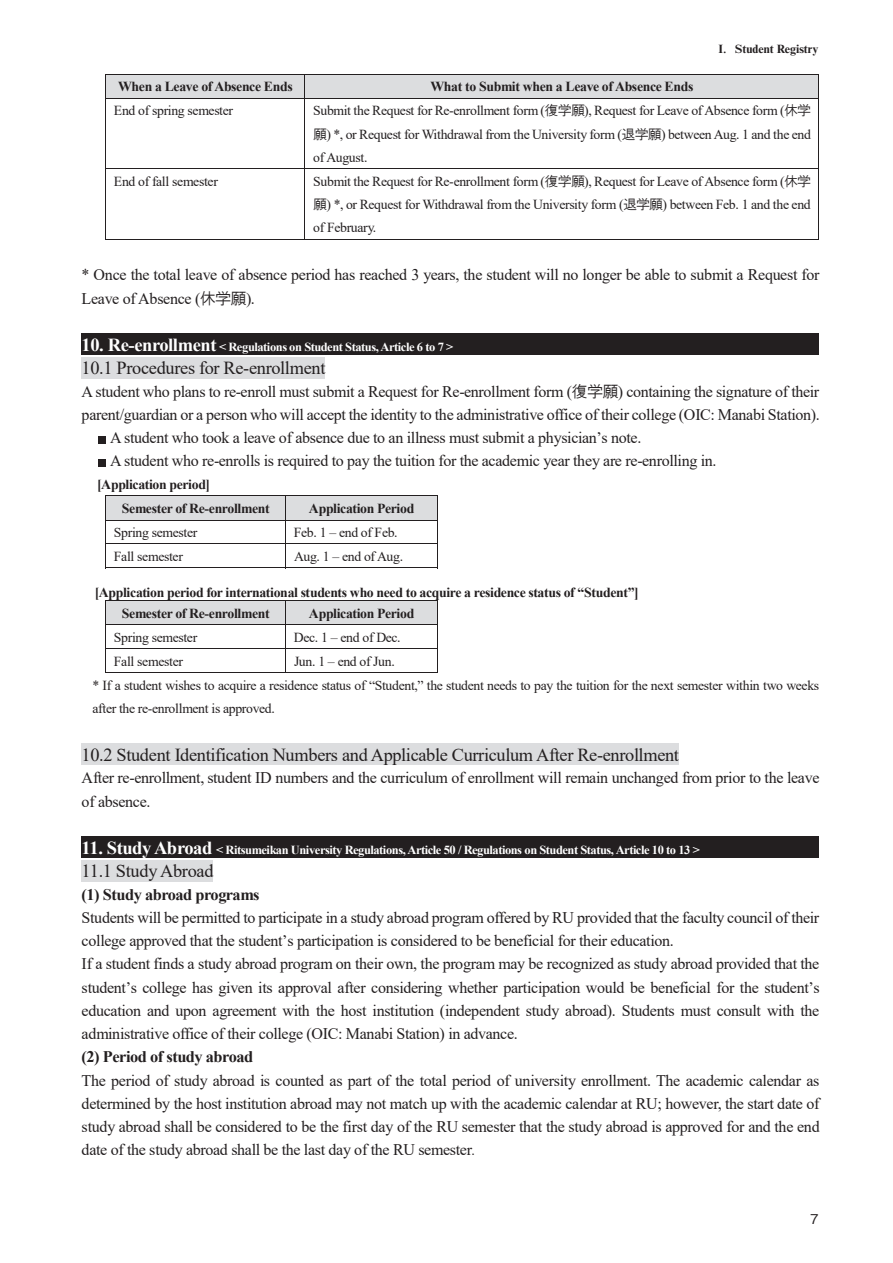
<style>
.page{position:relative;width:893px;height:1263px;background:#fff}
.page>*{position:absolute;margin:0;border:0;box-sizing:border-box;transform-origin:0 0}
.t1{font:18.3px "Times New Roman";letter-spacing:-.02em;color:#231f20}
.t2{font:16.2px/23.2px "Times New Roman";letter-spacing:-.02em;color:#231f20}
.t3{font:700 16.2px "Times New Roman";letter-spacing:-.03em;color:#231f20}
.t4{font:13.8px/23.2px "Times New Roman";letter-spacing:-.025em;color:#231f20;text-align:justify}
.t5{font:700 13.8px/24px "Times New Roman";letter-spacing:-.025em;color:#231f20}
.t6{font:500 13.5px "Gothic BBB Pr 5";color:#231f20}
.t7{font:700 12.3px "Times New Roman";letter-spacing:-.04em;color:#fff}
.t8{font:700 12px "Times New Roman MT Std";color:#231f20}
.s1{font-family:"Ryumin Pr 5"}
.s2{font-family:"HG Gothic M"}
.s3{font-size:18.3px}
.s4{font-size:13.8px}
</style>
<div class="page">
<div style="left:106px;top:75px;width:199px;height:23px;background:#dcdddf"></div>
<div style="left:305px;top:75px;width:513px;height:23px;background:#dcdddf"></div>
<hr style="left:105px;top:74px;width:714px;height:1px;background:#231f20">
<svg style="left:105px;top:75px;width:1px;height:23px"></svg>
<svg style="left:818px;top:75px;width:1px;height:23px"></svg>
<hr style="left:105px;top:98px;width:714px;height:1px;background:#231f20">
<hr style="left:105px;top:99px;width:1px;height:69px;background:#231f20">
<hr style="left:305px;top:99px;width:1px;height:69px;background:#231f20">
<hr style="left:818px;top:99px;width:1px;height:69px;background:#231f20">
<hr style="left:105px;top:168px;width:714px;height:1px;background:#231f20">
<hr style="left:105px;top:169px;width:1px;height:71px;background:#231f20">
<hr style="left:105px;top:239px;width:200px;height:1px;background:#231f20">
<hr style="left:305px;top:169px;width:1px;height:71px;background:#231f20">
<hr style="left:305px;top:239px;width:513px;height:1px;background:#231f20">
<hr style="left:818px;top:169px;width:1px;height:71px;background:#231f20">
<div style="left:82px;top:334px;width:737px;height:21px;background:#231f20"></div>
<div style="left:82px;top:357px;width:243px;height:21px;background:#dcdddf"></div>
<div style="left:98px;top:436px;width:8px;height:7px;background:#231f20"></div>
<div style="left:98px;top:459px;width:8px;height:7px;background:#231f20"></div>
<div style="left:106px;top:496px;width:179px;height:24px;background:#dcdddf"></div>
<div style="left:286px;top:496px;width:151px;height:24px;background:#dcdddf"></div>
<hr style="left:105px;top:496px;width:333px;height:1px;background:#231f20">
<hr style="left:105px;top:520px;width:333px;height:1px;background:#231f20">
<hr style="left:105px;top:543px;width:333px;height:1px;background:#231f20">
<svg style="left:105px;top:497px;width:1px;height:71px"></svg>
<hr style="left:105px;top:568px;width:180px;height:1px;background:#231f20">
<svg style="left:285px;top:497px;width:1px;height:71px"></svg>
<hr style="left:286px;top:568px;width:151px;height:1px;background:#231f20">
<svg style="left:437px;top:497px;width:1px;height:72px"></svg>
<div style="left:106px;top:601px;width:179px;height:23px;background:#dcdddf"></div>
<div style="left:286px;top:601px;width:151px;height:23px;background:#dcdddf"></div>
<hr style="left:105px;top:600px;width:333px;height:1px;background:#231f20">
<hr style="left:105px;top:624px;width:333px;height:1px;background:#231f20">
<hr style="left:105px;top:648px;width:333px;height:1px;background:#231f20">
<svg style="left:105px;top:601px;width:1px;height:71px"></svg>
<hr style="left:105px;top:672px;width:180px;height:1px;background:#231f20">
<svg style="left:285px;top:601px;width:1px;height:72px"></svg>
<hr style="left:286px;top:672px;width:151px;height:1px;background:#231f20">
<svg style="left:437px;top:601px;width:1px;height:72px"></svg>
<div style="left:82px;top:744px;width:597px;height:21px;background:#dcdddf"></div>
<div style="left:82px;top:837px;width:737px;height:21px;background:#231f20"></div>
<div style="left:82px;top:860px;width:131px;height:21px;background:#dcdddf"></div>
<p class="t8" style="left:719px;top:42px;width:101px">I<span class="s1">．</span>Student Registry</p>
<p class="t5" style="left:118px;top:74px;width:176px">When a Leave of Absence Ends</p>
<p class="t5" style="left:430px;top:74px;width:264px">What to Submit when a Leave of Absence Ends</p>
<p class="t4" style="left:114px;top:99px;width:121px">End of spring semester</p>
<p class="t4" style="left:313px;top:99px;width:500px">Submit the Request for Re-enrollment form (<span class="s2">復学願</span>), Request for Leave of Absence form (<span class="s2">休学願</span>) *, or Request for Withdrawal from the University form (<span class="s2">退学願</span>) between Aug. 1 and the end of August.</p>
<p class="t4" style="left:114px;top:169px;width:106px">End of fall semester</p>
<p class="t4" style="left:313px;top:169px;width:500px">Submit the Request for Re-enrollment form (<span class="s2">復学願</span>), Request for Leave of Absence form (<span class="s2">休学願</span>) *, or Request for Withdrawal from the University form (<span class="s2">退学願</span>) between Feb. 1 and the end of February.</p>
<p class="t2" style="left:82px;top:263px;width:739px">* Once the total leave of absence period has reached 3 years, the student will no longer be able to submit a Request for<br>Leave of Absence (<span class="s2">休学願</span>).</p>
<p class="t7" style="left:82px;top:338px;width:373px"><span class="s3">10. Re-enrollment</span> &lt; Regulations on Student Status, Article 6 to 7 &gt;</p>
<p class="t1" style="left:82px;top:355px;width:245px">10.1 Procedures for Re-enrollment</p>
<p class="t2" style="left:82px;top:379px;width:739px">A student who plans to re-enroll must submit a Request for Re-enrollment form (<span class="s2">復学願</span>) containing the signature of their</p>
<p class="t2" style="left:82px;top:402px;width:740px">parent/guardian or a person who will accept the identity to the administrative office of their college (OIC: Manabi Station).</p>
<p class="t2" style="left:110px;top:426px;width:533px">A student who took a leave of absence due to an illness must submit a physician’s note.</p>
<p class="t2" style="left:110px;top:449px;width:608px">A student who re-enrolls is required to pay the tuition for the academic year they are re-enrolling in.</p>
<p class="t5" style="left:122px;top:472px;width:149px;text-indent:-25px">[Application period]<br>Semester of Re-enrollment</p>
<p class="t5" style="left:309px;top:496px;width:107px">Application Period</p>
<p class="t4" style="left:114px;top:520px;width:85px">Spring semester</p>
<p class="t4" style="left:294px;top:520px;width:105px">Feb. 1 – end of Feb.</p>
<p class="t4" style="left:114px;top:544px;width:70px">Fall semester</p>
<p class="t4" style="left:294px;top:544px;width:111px">Aug. 1 – end of Aug.</p>
<p class="t5" style="left:122px;top:582px;width:518px;line-height:20.4px;text-indent:-27px">[Application period for international students who need to acquire a residence status of “Student”]<br>Semester of Re-enrollment</p>
<p class="t5" style="left:309px;top:600px;width:107px">Application Period</p>
<p class="t4" style="left:114px;top:625px;width:85px">Spring semester</p>
<p class="t4" style="left:294px;top:625px;width:108px">Dec. 1 – end of Dec.</p>
<p class="t4" style="left:114px;top:649px;width:70px">Fall semester</p>
<p class="t4" style="left:92px;top:649px;width:728px;text-align:left;text-indent:202px">Jun. 1 – end of Jun.<br>* If a student wishes to acquire a residence status of “Student,” the student needs to pay the tuition for the next semester within two weeks after the re-enrollment is approved.</p>
<p class="t1" style="left:82px;top:742px;width:599px">10.2 Student Identification Numbers and Applicable Curriculum After Re-enrollment</p>
<p class="t2" style="left:82px;top:766px;width:739px">After re-enrollment, student ID numbers and the curriculum of enrollment will remain unchanged from prior to the leave of absence.</p>
<p class="t7" style="left:82px;top:841px;width:620px"><span class="s3">11. Study Abroad</span> &lt; Ritsumeikan University Regulations, Article 50 / Regulations on Student Status, Article 10 to 13 &gt;</p>
<p class="t1" style="left:82px;top:858px;width:133px">11.1 Study Abroad</p>
<p class="t3" style="left:82px;top:882px;width:179px">(1) Study abroad programs</p>
<p class="t2" style="left:82px;top:905px;width:739px">Students will be permitted to participate in a study abroad program offered by RU provided that the faculty council of their college approved that the student’s participation is considered to be beneficial for their education.<br>If a student finds a study abroad program on their own, the program may be recognized as study abroad provided that the student’s college has given its approval after considering whether participation would be beneficial for the student’s education and upon agreement with the host institution (independent study abroad). Students must consult with the administrative office of their college (OIC: Manabi Station) in advance.</p>
<p class="t3" style="left:82px;top:1045px;width:173px">(2) Period of study abroad</p>
<p class="t2" style="left:82px;top:1068px;width:739px;text-align:justify">The period of study abroad is counted as part of the total period of university enrollment. The academic calendar as determined by the host institution abroad may not match up with the academic calendar at RU; however, the start date of study abroad shall be considered to be the first day of the RU semester that the study abroad is approved for and the end date of the study abroad shall be the last day of the RU semester<span class="s4">.</span></p>
<p class="t6" style="left:810px;top:1208px;width:10px">7</p>
</div>
